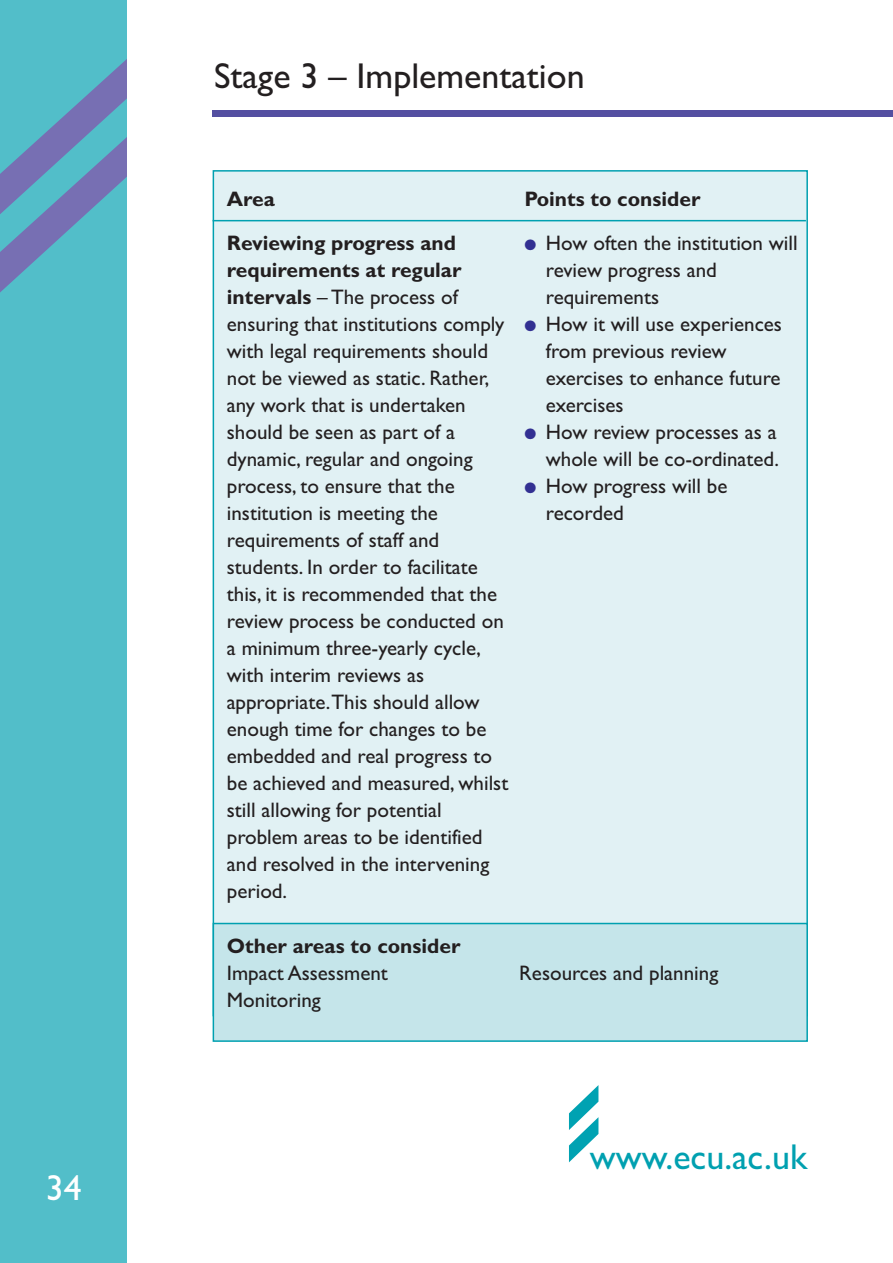
<style>
.page{position:relative;width:893px;height:1263px;background:#fff}
.page>*{position:absolute;margin:0;border:0;box-sizing:border-box;transform-origin:0 0}
.t1{font:36px "Gill Sans";color:#231f20}
.t2{font:36px "Gill Sans";color:#00a0b0}
.t3{font:36px "Gill Sans";color:#fff}
.t4{font:21px/27px "Gill Sans";color:#231f20}
.t5{font:700 21px/44px "Gill Sans CE";color:#231f20}
.s1{font-family:"Gill Sans CE";font-weight:700}
.s2{color:#323092}
</style>
<div class="page">
<div style="left:0;top:0;width:128px;height:1263px;background:#52bec9"></div>
<svg style="left:0;top:59px;width:127px;height:234px"></svg>
<div style="left:213px;top:111px;width:680px;height:6px;background:#544fa1"></div>
<div style="left:127px;top:0;width:21px;height:1263px;background:#fff"></div>
<svg style="left:569px;top:1085px;width:29px;height:77px"></svg>
<div style="left:213px;top:171px;width:594px;height:844px;background:#e1f1f4"></div>
<div style="left:213px;top:923px;width:594px;height:118px;background:#c5e5ea"></div>
<div style="left:213px;top:923px;width:595px;height:119px;border:2px solid #00a0b0"></div>
<hr style="left:213px;top:220px;width:593px;height:1px;background:#00a0b0">
<h1 class="t3" style="left:46px;top:1166px;width:37px">34</h1>
<h1 class="t1" style="left:214px;top:55px;width:372px">Stage 3 – Implementation</h1>
<p class="t5" style="left:227px;top:179px;width:231px">Area<br>Reviewing progress and</p>
<p class="t5" style="left:227px;top:250px;width:236px">requirements at regular</p>
<p class="t4" style="left:227px;top:283px;width:283px"><span class="s1">intervals</span> – The process of ensuring that institutions comply with legal requirements should not be viewed as static. Rather, any work that is undertaken should be seen as part of a dynamic, regular and ongoing process, to ensure that the institution is meeting the requirements of staff and students. In order to facilitate this, it is recommended that the review process be conducted on a minimum three-yearly cycle, with interim reviews as appropriate.This should allow enough time for changes to be embedded and real progress to be achieved and measured, whilst still allowing for potential problem areas to be identified and resolved in the intervening period.</p>
<p class="t5" style="left:524px;top:179px;width:177px">Points to consider</p>
<p class="t4" style="left:546px;top:229px;width:253px;text-indent:-21px"><span class="s2">●</span> How often the institution will review progress and requirements</p>
<p class="t4" style="left:546px;top:310px;width:238px;text-indent:-21px"><span class="s2">●</span> How it will use experiences from previous review exercises to enhance future exercises</p>
<p class="t4" style="left:524px;top:418px;width:256px;text-align:right"><span class="s2">●</span> How review processes as a whole will be co-ordinated.</p>
<p class="t4" style="left:546px;top:472px;width:183px;text-indent:-21px"><span class="s2">●</span> How progress will be recorded</p>
<p class="t5" style="left:227px;top:925px;width:235px">Other areas to consider</p>
<p class="t4" style="left:227px;top:959px;width:163px">Impact Assessment<br>Monitoring</p>
<p class="t4" style="left:519px;top:959px;width:201px">Resources and planning</p>
<h1 class="t2" style="left:590px;top:1135px;width:219px">www.ecu.ac.uk</h1>
</div>
